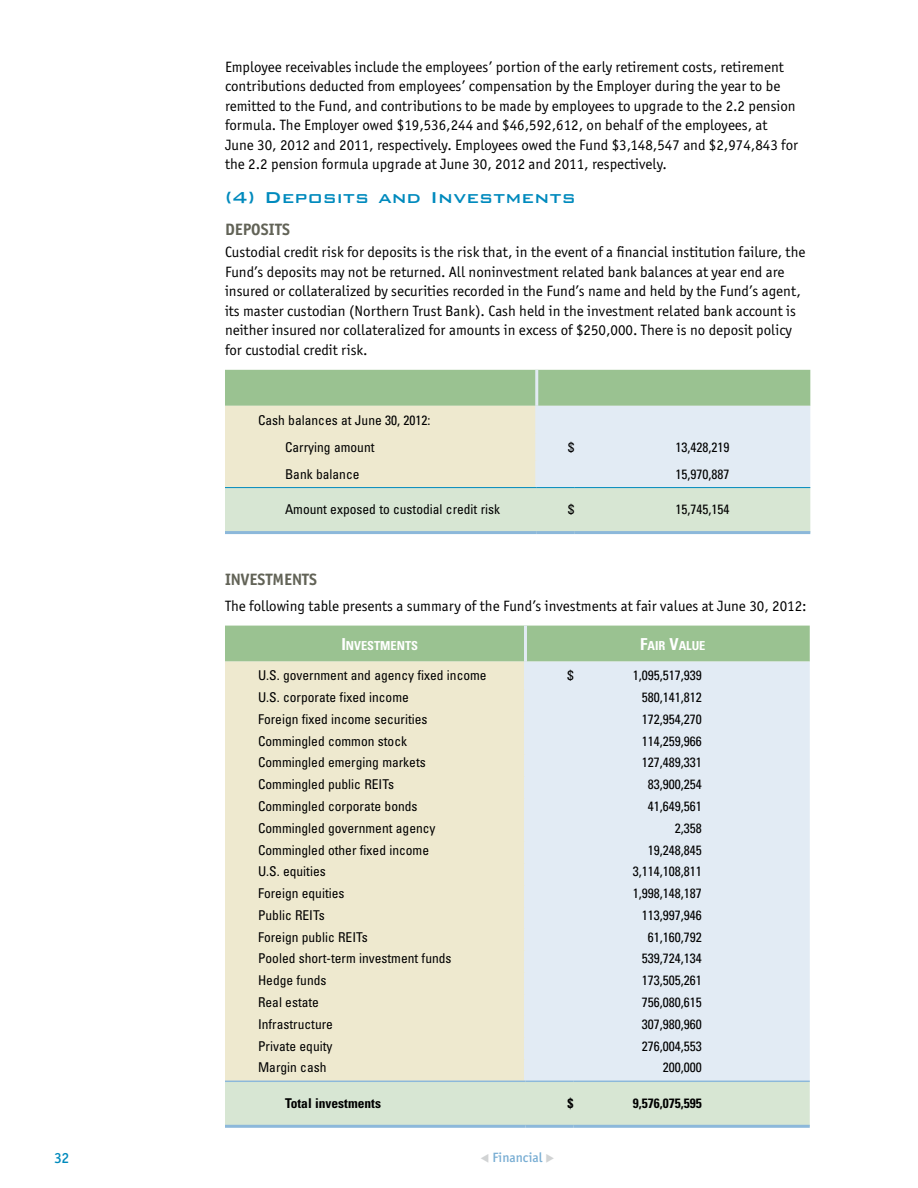
<style>
.page{position:relative;width:918px;height:1188px;background:#fff}
.page>*{position:absolute;margin:0;border:0;box-sizing:border-box;transform-origin:0 0}
.t1{font:500 21px "Bank Gothic BT";color:#008abd}
.t2{font:700 16.5px "Officina Sans ITC Std";color:#626357}
.t3{font:15px/19.5px "Officina Sans ITC Std";color:#000}
.t4{font:500 15px "Officina Sans ITC Std";color:#008abd}
.t5{font:condensed 13.5px/27px "Univers LT Std";color:#000}
.t6{font:700 condensed 13.5px "Univers LT Std";color:#000}
.t7{font:500 13.5px "Officina Sans ITC Std";letter-spacing:.01em;color:#78add3}
.t8{font:700 condensed 12.3px "Univers LT Std";color:#fff}
.s1{font-size:16.5px}
.s2{color:#d1d3d4}
</style>
<div class="page">
<svg style="left:225px;top:370px;width:585px;height:161px;background:#d2dfcb"></svg>
<hr style="left:535px;top:370px;width:3px;height:36px;background:#e2ebf4">
<hr style="left:535px;top:406px;width:3px;height:28px;background:#e2ebf4">
<hr style="left:535px;top:434px;width:3px;height:27px;background:#e2ebf4">
<hr style="left:535px;top:461px;width:3px;height:26px;background:#e2ebf4">
<hr style="left:225px;top:531px;width:312px;height:3px;background:#8cb8da">
<hr style="left:537px;top:531px;width:37px;height:3px;background:#8cb8da">
<hr style="left:574px;top:531px;width:236px;height:3px;background:#8cb8da">
<hr style="left:225px;top:487px;width:312px;height:1px;background:#008abd">
<hr style="left:537px;top:487px;width:37px;height:1px;background:#008abd">
<hr style="left:574px;top:487px;width:236px;height:1px;background:#008abd">
<div style="left:225px;top:626px;width:585px;height:36px;background:#9ac291"></div>
<div style="left:225px;top:662px;width:299px;height:419px;background:#eee9cf"></div>
<div style="left:527px;top:662px;width:283px;height:419px;background:#e2ebf4"></div>
<div style="left:225px;top:1082px;width:585px;height:43px;background:#d7e6d3"></div>
<hr style="left:524px;top:626px;width:3px;height:36px;background:#e2ebf4">
<hr style="left:524px;top:662px;width:3px;height:27px;background:#e2ebf4">
<hr style="left:524px;top:689px;width:3px;height:22px;background:#e2ebf4">
<hr style="left:524px;top:711px;width:3px;height:22px;background:#e2ebf4">
<hr style="left:524px;top:733px;width:3px;height:22px;background:#e2ebf4">
<hr style="left:524px;top:755px;width:3px;height:21px;background:#e2ebf4">
<hr style="left:524px;top:776px;width:3px;height:22px;background:#e2ebf4">
<hr style="left:524px;top:798px;width:3px;height:22px;background:#e2ebf4">
<hr style="left:524px;top:820px;width:3px;height:22px;background:#e2ebf4">
<hr style="left:524px;top:842px;width:3px;height:22px;background:#e2ebf4">
<hr style="left:524px;top:864px;width:3px;height:21px;background:#e2ebf4">
<hr style="left:524px;top:885px;width:3px;height:22px;background:#e2ebf4">
<hr style="left:524px;top:907px;width:3px;height:22px;background:#e2ebf4">
<hr style="left:524px;top:929px;width:3px;height:22px;background:#e2ebf4">
<hr style="left:524px;top:951px;width:3px;height:21px;background:#e2ebf4">
<hr style="left:524px;top:972px;width:3px;height:22px;background:#e2ebf4">
<hr style="left:524px;top:994px;width:3px;height:22px;background:#e2ebf4">
<hr style="left:524px;top:1016px;width:3px;height:22px;background:#e2ebf4">
<hr style="left:524px;top:1038px;width:3px;height:22px;background:#e2ebf4">
<hr style="left:524px;top:1060px;width:3px;height:21px;background:#e2ebf4">
<hr style="left:225px;top:1081px;width:300px;height:1px;background:#8cb8da">
<hr style="left:225px;top:1125px;width:300px;height:3px;background:#8cb8da">
<hr style="left:525px;top:1081px;width:49px;height:1px;background:#8cb8da">
<hr style="left:525px;top:1125px;width:49px;height:3px;background:#8cb8da">
<hr style="left:574px;top:1081px;width:236px;height:1px;background:#8cb8da">
<hr style="left:574px;top:1125px;width:236px;height:3px;background:#8cb8da">
<p class="t3" style="left:225px;top:57px;width:575px">Employee receivables include the employees’ portion of the early retirement costs, retirement contributions deducted from employees’ compensation by the Employer during the year to be remitted to the Fund, and contributions to be made by employees to upgrade to the 2.2 pension formula. The Employer owed $19,536,244 and $46,592,612, on behalf of the employees, at June 30, 2012 and 2011, respectively. Employees owed the Fund $3,148,547 and $2,974,843 for the 2.2 pension formula upgrade at June 30, 2012 and 2011, respectively.</p>
<h1 class="t1" style="left:225px;top:187px;width:352px">(4) Deposits and Investments</h1>
<p class="t2" style="left:225px;top:219px;width:19px">DEPOSITS</p>
<p class="t3" style="left:225px;top:242px;width:582px">Custodial credit risk for deposits is the risk that, in the event of a financial institution failure, the Fund’s deposits may not be returned. All noninvestment related bank balances at year end are insured or collateralized by securities recorded in the Fund’s name and held by the Fund’s agent, its master custodian (Northern Trust Bank). Cash held in the investment related bank account is neither insured nor collateralized for amounts in excess of $250,000. There is no deposit policy for custodial credit risk.</p>
<p class="t5" style="left:285px;top:406px;width:147px;text-indent:-27px">Cash balances at June 30, 2012:<br>Carrying amount</p>
<p class="t5" style="left:568px;top:433px;width:7px">$</p>
<p class="t5" style="left:675px;top:433px;width:55px">13,428,219</p>
<p class="t5" style="left:285px;top:460px;width:76px">Bank balance</p>
<p class="t5" style="left:675px;top:460px;width:55px">15,970,887</p>
<p class="t5" style="left:285px;top:496px;width:217px">Amount exposed to custodial credit risk</p>
<p class="t5" style="left:568px;top:496px;width:7px">$</p>
<p class="t5" style="left:675px;top:496px;width:55px">15,745,154</p>
<p class="t2" style="left:225px;top:569px;width:16px">INVESTMENTS</p>
<p class="t3" style="left:225px;top:596px;width:583px">The following table presents a summary of the Fund’s investments at fair values at June 30, 2012:</p>
<p class="t8" style="left:341px;top:638px;width:78px"><span class="s1">I</span>NVESTMENTS</p>
<p class="t8" style="left:640px;top:638px;width:67px"><span class="s1">F</span>AI R <span class="s1">V</span>ALUE</p>
<p class="t5" style="left:258px;top:662px;width:230px">U.S. government and agency fixed income</p>
<p class="t5" style="left:568px;top:662px;width:7px">$</p>
<p class="t5" style="left:633px;top:662px;width:70px">1,095,517,939</p>
<p class="t5" style="left:258px;top:684px;width:152px">U.S. corporate fixed income</p>
<p class="t5" style="left:642px;top:684px;width:61px">580,141,812</p>
<p class="t5" style="left:258px;top:705px;width:171px">Foreign fixed income securities</p>
<p class="t5" style="left:642px;top:705px;width:61px">172,954,270</p>
<p class="t5" style="left:258px;top:727px;width:151px">Commingled common stock</p>
<p class="t5" style="left:642px;top:727px;width:61px">114,259,966</p>
<p class="t5" style="left:258px;top:749px;width:169px">Commingled emerging markets</p>
<p class="t5" style="left:642px;top:749px;width:61px">127,489,331</p>
<p class="t5" style="left:258px;top:771px;width:138px">Commingled public REITs</p>
<p class="t5" style="left:648px;top:771px;width:55px">83,900,254</p>
<p class="t5" style="left:258px;top:793px;width:161px">Commingled corporate bonds</p>
<p class="t5" style="left:648px;top:793px;width:55px">41,649,561</p>
<p class="t5" style="left:258px;top:814px;width:179px">Commingled government agency</p>
<p class="t5" style="left:675px;top:814px;width:28px">2,358</p>
<p class="t5" style="left:258px;top:836px;width:173px">Commingled other fixed income</p>
<p class="t5" style="left:648px;top:836px;width:55px">19,248,845</p>
<p class="t5" style="left:258px;top:858px;width:69px">U.S. equities</p>
<p class="t5" style="left:633px;top:858px;width:70px">3,114,108,811</p>
<p class="t5" style="left:258px;top:880px;width:88px">Foreign equities</p>
<p class="t5" style="left:633px;top:880px;width:70px">1,998,148,187</p>
<p class="t5" style="left:258px;top:901px;width:68px">Public REITs</p>
<p class="t5" style="left:642px;top:901px;width:61px">113,997,946</p>
<p class="t5" style="left:258px;top:923px;width:111px">Foreign public REITs</p>
<p class="t5" style="left:648px;top:923px;width:55px">61,160,792</p>
<p class="t5" style="left:258px;top:945px;width:195px">Pooled short-term investment funds</p>
<p class="t5" style="left:642px;top:945px;width:61px">539,724,134</p>
<p class="t5" style="left:258px;top:967px;width:70px">Hedge funds</p>
<p class="t5" style="left:642px;top:967px;width:61px">173,505,261</p>
<p class="t5" style="left:258px;top:989px;width:63px">Real estate</p>
<p class="t5" style="left:642px;top:989px;width:61px">756,080,615</p>
<p class="t5" style="left:258px;top:1010px;width:76px">Infrastructure</p>
<p class="t5" style="left:642px;top:1010px;width:61px">307,980,960</p>
<p class="t5" style="left:258px;top:1032px;width:76px">Private equity</p>
<p class="t5" style="left:642px;top:1032px;width:61px">276,004,553</p>
<p class="t5" style="left:258px;top:1054px;width:70px">Margin cash</p>
<p class="t5" style="left:663px;top:1054px;width:40px">200,000</p>
<p class="t6" style="left:285px;top:1095px;width:98px">Total investments</p>
<p class="t6" style="left:568px;top:1095px;width:7px">$</p>
<p class="t6" style="left:633px;top:1095px;width:70px">9,576,075,595</p>
<p class="t4" style="left:54px;top:1149px;width:17px">32</p>
<p class="t7" style="left:480px;top:1149px;width:76px"><span class="s2">▼</span> Financial <span class="s2">◆</span></p>
</div>
